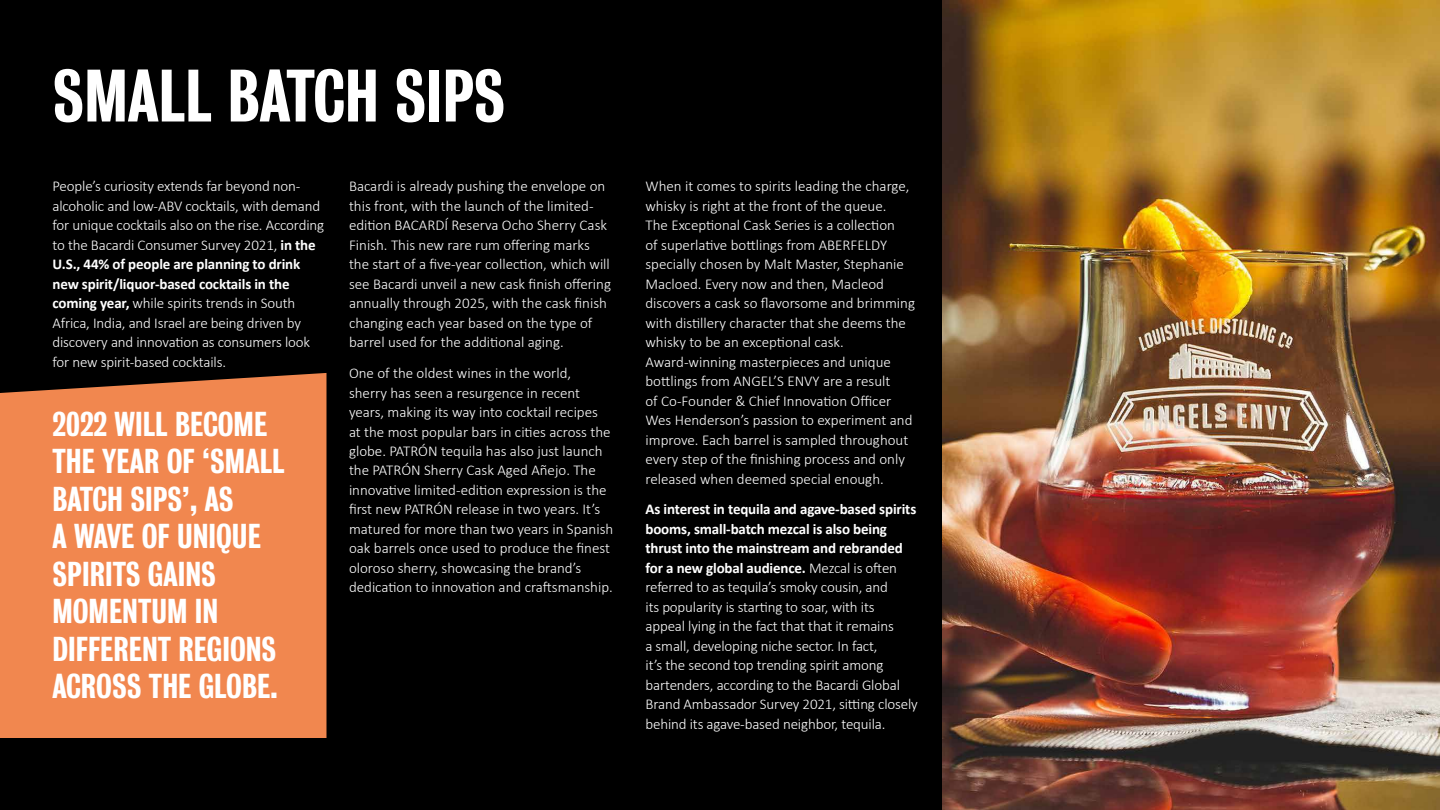
<style>
.page{position:relative;width:1440px;height:810px;background:#000}
.page>*{position:absolute;margin:0;border:0;box-sizing:border-box;transform-origin:0 0}
.t1{font:500 67.5px "Bureau Grot Cond";color:#fff}
.t2{font:500 31.5px/37.5px "Bureau Grot Cond";color:#fff}
.t3{font:300 15px/19.5px "Calibri";color:#fff}
.s1{font-weight:700}
</style>
<div class="page">
<div style="left:0;top:373px;width:327px;height:365px;background:#f1874f"></div>
<img style="left:942px;top:0;width:498px;height:810px">
<h1 class="t1" style="left:52px;top:57px;width:454px">SMALL BATCH SIPS</h1>
<p class="t3" style="left:52px;top:176px;width:273px">People’s curiosity extends far beyond non&shy;alcoholic and low-ABV cocktails, with demand for unique cocktails also on the rise. According to the Bacardi Consumer Survey 2021, <span class="s1">in the U.S., 44% of people are planning to drink new spirit/liquor-based cocktails in the coming year,</span> while spirits trends in South Africa, India, and Israel are being driven by discovery and innovation as consumers look for new spirit-based cocktails.</p>
<h2 class="t2" style="left:52px;top:406px;width:234px">2022 WILL BECOME<br>THE YEAR OF ‘SMALL<br>BATCH SIPS’, AS<br>A WAVE OF UNIQUE<br>SPIRITS GAINS<br>MOMENTUM IN<br>DIFFERENT REGIONS<br>ACROSS THE GLOBE.</h2>
<p class="t3" style="left:349px;top:176px;width:264px">Bacardi is already pushing the envelope on this front, with the launch of the limited&shy;edition BACARDÍ Reserva Ocho Sherry Cask Finish. This new rare rum offering marks the start of a five-year collection, which will see Bacardi unveil a new cask finish offering annually through 2025, with the cask finish changing each year based on the type of barrel used for the additional aging.</p>
<p class="t3" style="left:349px;top:363px;width:266px">One of the oldest wines in the world,<br>sherry has seen a resurgence in recent years, making its way into cocktail recipes at the most popular bars in cities across the globe. PATRÓN tequila has also just launch the PATRÓN Sherry Cask Aged Añejo. The innovative limited-edition expression is the first new PATRÓN release in two years. It’s matured for more than two years in Spanish oak barrels once used to produce the finest oloroso sherry, showcasing the brand’s dedication to innovation and craftsmanship.</p>
<p class="t3" style="left:646px;top:176px;width:271px">When it comes to spirits leading the charge, whisky is right at the front of the queue.<br>The Exceptional Cask Series is a collection<br>of superlative bottlings from ABERFELDY specially chosen by Malt Master, Stephanie Macloed. Every now and then, Macleod discovers a cask so flavorsome and brimming with distillery character that she deems the whisky to be an exceptional cask.<br>Award-winning masterpieces and unique bottlings from ANGEL’S ENVY are a result<br>of Co-Founder &amp; Chief Innovation Officer Wes Henderson’s passion to experiment and improve. Each barrel is sampled throughout every step of the finishing process and only released when deemed special enough.</p>
<p class="t3" style="left:646px;top:499px;width:274px"><span class="s1">As interest in tequila and agave-based spirits booms, small-batch mezcal is also being thrust into the mainstream and rebranded for a new global audience.</span> Mezcal is often referred to as tequila’s smoky cousin, and<br>its popularity is starting to soar, with its appeal lying in the fact that that it remains<br>a small, developing niche sector. In fact,<br>it’s the second top trending spirit among bartenders, according to the Bacardi Global Brand Ambassador Survey 2021, sitting closely behind its agave-based neighbor, tequila.</p>
</div>
